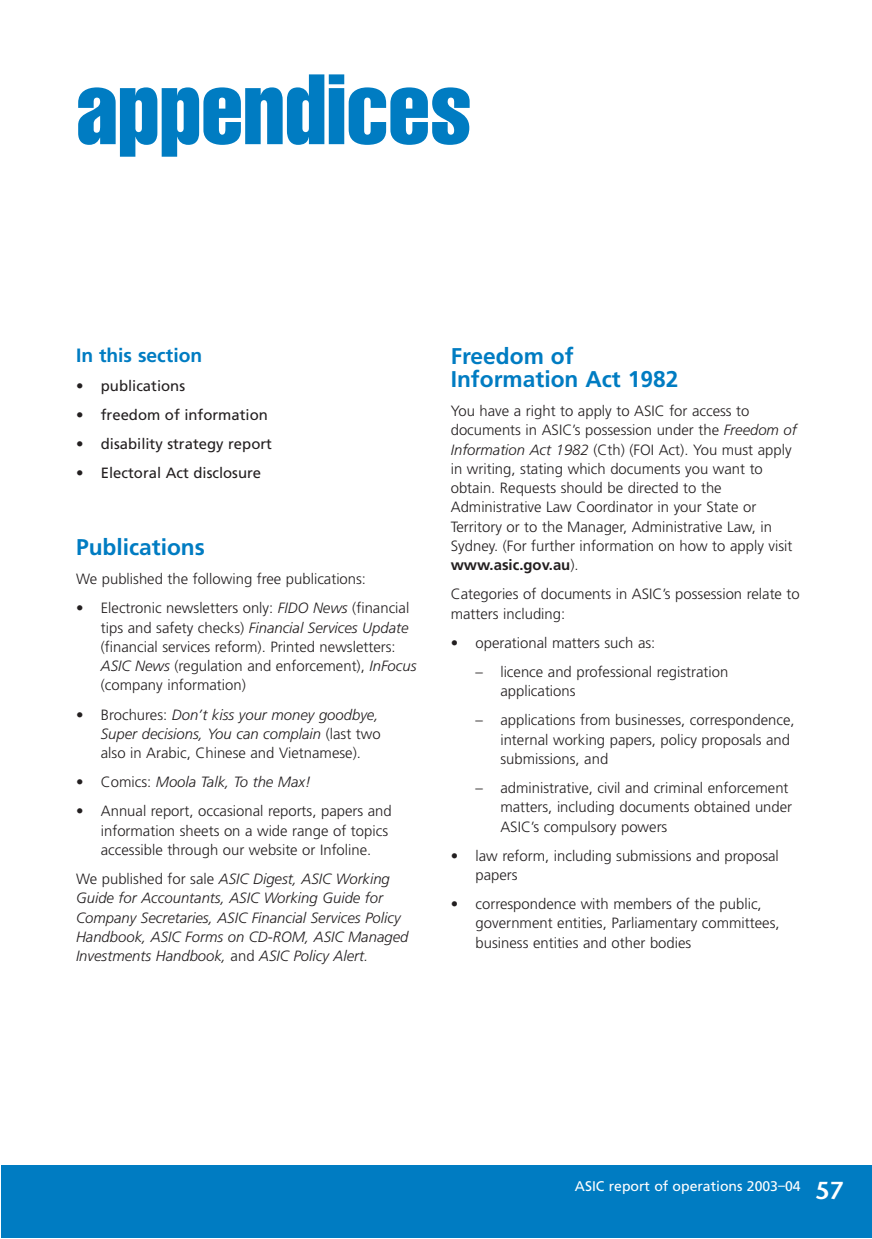
<style>
.page{position:relative;width:872px;height:1239px;background:#fff}
.page>*{position:absolute;margin:0;border:0;box-sizing:border-box;transform-origin:0 0}
.t1{font:extra-condensed 98px "Helvetica";color:#007cc2}
.t2{font:600 24.5px "Stone Sans";color:#fff}
.t3{font:700 22.75px/22.8px "Frutiger";color:#007cc2}
.t4{font:700 19.25px "Frutiger";color:#007cc2}
.t5{font:300 14.88px/19.2px "Frutiger";color:#231f20}
.t6{font:italic 300 14.88px/19.2px "Frutiger";color:#231f20}
.t7{font:14.88px "Frutiger";color:#231f20}
.t8{font:14px "Frutiger";color:#fff}
.s1{font-style:italic}
.s2{font-style:normal}
.s3{font-weight:700}
</style>
<div class="page">
<div style="left:2px;top:1166px;width:870px;height:72px;background:#007cc2"></div>
<h1 class="t1" style="left:76px;top:74px;width:397px">appendices</h1>
<p class="t4" style="left:76px;top:347px;width:128px">In this section</p>
<p class="t7" style="left:76px;top:380px;width:111px">• publications</p>
<p class="t7" style="left:76px;top:409px;width:193px">• freedom of information</p>
<p class="t7" style="left:76px;top:438px;width:197px">• disability strategy report</p>
<p class="t7" style="left:76px;top:467px;width:187px">• Electoral Act disclosure</p>
<h3 class="t3" style="left:76px;top:538px;width:130px">Publications</h3>
<p class="t5" style="left:76px;top:571px;width:291px">We published the following free publications:</p>
<p class="t5" style="left:101px;top:600px;width:317px;text-indent:-25px">• Electronic newsletters only: <span class="s1">FIDO News</span> (financial tips and safety checks) <span class="s1">Financial Services Update </span>(financial services reform). Printed newsletters:<br><span class="s1">ASIC News</span> (regulation and enforcement), <span class="s1">InFocus </span>(company information)</p>
<p class="t6" style="left:101px;top:706px;width:281px;text-indent:-25px"><span class="s2">• Brochures:</span> Don’t kiss your money goodbye,<br>Super decisions, You can complain <span class="s2">(last two also in Arabic, Chinese and Vietnamese).</span></p>
<p class="t6" style="left:76px;top:774px;width:236px"><span class="s2">• Comics:</span> Moola Talk, To the Max!</p>
<p class="t5" style="left:101px;top:803px;width:292px;text-indent:-25px">• Annual report, occasional reports, papers and information sheets on a wide range of topics accessible through our website or Infoline.</p>
<p class="t6" style="left:76px;top:870px;width:334px"><span class="s2">We published for sale</span> ASIC Digest, ASIC Working Guide for Accountants, ASIC Working Guide for Company Secretaries, ASIC Financial Services Policy Handbook, ASIC Forms on CD-ROM, ASIC Managed Investments Handbook, <span class="s2">and</span> ASIC Policy Alert.</p>
<h3 class="t3" style="left:451px;top:347px;width:229px">Freedom of<br>Information Act 1982</h3>
<p class="t5" style="left:451px;top:403px;width:347px">You have a right to apply to ASIC for access to documents in ASIC’s possession under the <span class="s1">Freedom of Information Act 1982</span> (Cth) (FOI Act). You must apply in writing, stating which documents you want to obtain. Requests should be directed to the Administrative Law Coordinator in your State or Territory or to the Manager, Administrative Law, in Sydney. (For further information on how to apply visit <span class="s3">www.asic.gov.au</span>).</p>
<p class="t5" style="left:451px;top:586px;width:350px">Categories of documents in ASIC’s possession relate to matters including:</p>
<p class="t5" style="left:451px;top:634px;width:206px">• operational matters such as:</p>
<p class="t5" style="left:500px;top:663px;width:229px;text-indent:-25px">– licence and professional registration applications</p>
<p class="t5" style="left:500px;top:712px;width:296px;text-indent:-25px">– applications from businesses, correspondence, internal working papers, policy proposals and submissions, and</p>
<p class="t5" style="left:500px;top:779px;width:293px;text-indent:-25px">– administrative, civil and criminal enforcement matters, including documents obtained under<br>ASIC’s compulsory powers</p>
<p class="t5" style="left:475px;top:847px;width:305px;text-indent:-25px">• law reform, including submissions and proposal papers</p>
<p class="t5" style="left:475px;top:895px;width:305px;text-indent:-25px">• correspondence with members of the public, government entities, Parliamentary committees, business entities and other bodies</p>
<p class="t8" style="left:575px;top:1181px;width:227px">ASIC report of operations 2003–04</p>
<h2 class="t2" style="left:815px;top:1181px;width:30px">57</h2>
</div>
